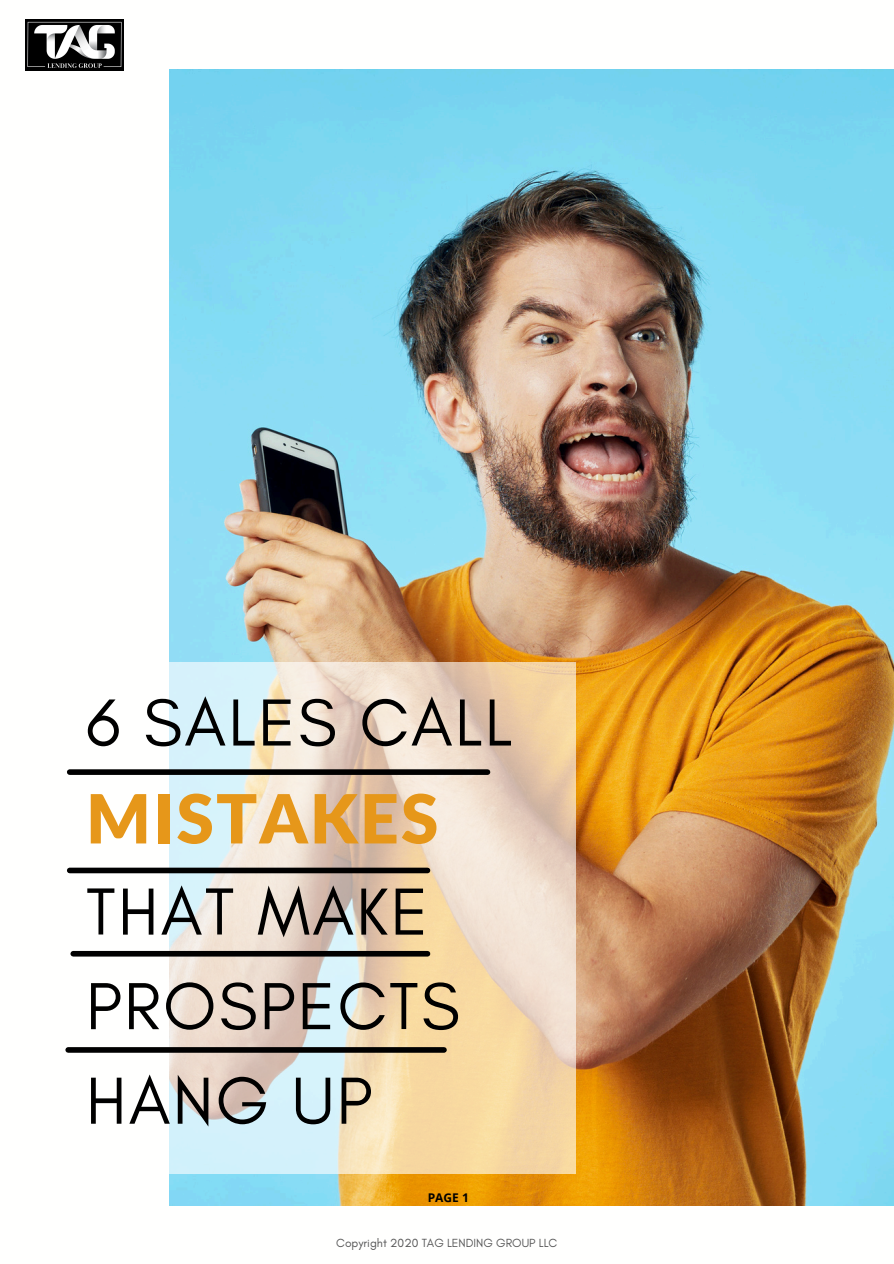
<style>
.page{position:relative;width:894px;height:1264px;background:#fff}
.page>*{position:absolute;margin:0;border:0;box-sizing:border-box;transform-origin:0 0}
.t1{font:67.65px/94.5px "Glacial Indifference";letter-spacing:.03em;color:#000}
.t2{font:12px "Glacial Indifference";color:#545454}
.t3{font:700 12px "Open Sans";color:#000}
.s1{font-family:"Lato";font-weight:900;color:#e6971a}
</style>
<div class="page">
<img style="left:169px;top:70px;width:724px;height:1135px">
<svg style="left:65px;top:662px;width:510px;height:512px"></svg>
<div style="left:70px;top:769px;width:417px;height:6px;background:#000"></div>
<div style="left:70px;top:867px;width:357px;height:6px;background:#000"></div>
<div style="left:73px;top:950px;width:354px;height:6px;background:#000"></div>
<div style="left:68px;top:1047px;width:376px;height:5px;background:#000"></div>
<img style="left:26px;top:20px;width:98px;height:50px">
<p class="t1" style="left:86px;top:673px;width:428px;line-height:97.9px">6 SALES CALL<br><span class="s1">MISTAKES</span></p>
<p class="t1" style="left:86px;top:863px;width:375px">THAT MAKE<br>PROSPECTS<br>HANG UP</p>
<h2 class="t3" style="left:427px;top:1189px;width:43px">PAGE 1</h2>
<h1 class="t2" style="left:336px;top:1234px;width:222px">Copyright 2020 TAG LENDING GROUP LLC</h1>
</div>
